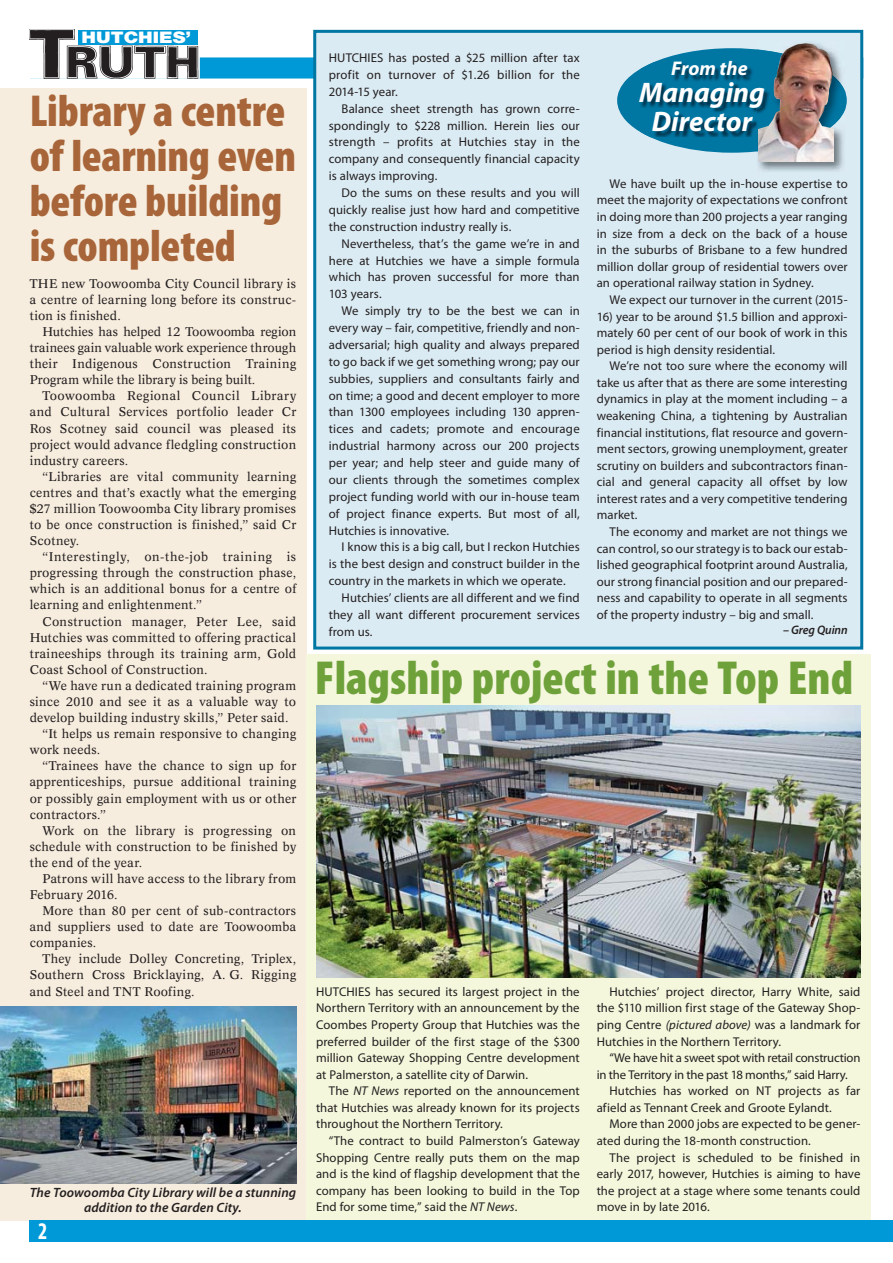
<style>
.page{position:relative;width:893px;height:1263px;background:#fff}
.page>*{position:absolute;margin:0;border:0;box-sizing:border-box;transform-origin:0 0}
.t1{font:900 condensed 48px "Myriad Pro";color:#6fa13b}
.t2{font:900 condensed 45px/45px "Myriad Pro";letter-spacing:-.005em;color:#a76539}
.t3{font:italic 700 28.35px/29.5px "Myriad Pro";color:#fff;text-align:center}
.t4{font:700 condensed 24px "Myriad Pro";color:#fff;scale:.9 1}
.t5{font:italic 700 19.8px "Myriad Pro";color:#fff}
.t6{font:900 15.9px "Helvetica Neue";color:#fff;scale:1.2 1}
.t7{font:italic 600 13.5px/15px "Myriad Pro";letter-spacing:.01em;color:#231f20;text-align:center}
.t8{font:12.75px/16.8px "Myriad Pro";letter-spacing:.005em;color:#231f20;text-align:justify}
.t9{font:12.75px/16.6px "Myriad Pro";letter-spacing:-.015em;color:#231f20}
.t10{font:12.3px/16px "Concorde";letter-spacing:.025em;color:#231f20;text-align:justify}
.t11{font:italic 600 12.3px "Myriad Pro";letter-spacing:-.01em;color:#231f20}
.s1{font-style:italic}
</style>
<div class="page">
<div style="left:0;top:88px;width:306px;height:1132px;background:#f7edde"></div>
<div style="left:306px;top:654px;width:564px;height:566px;background:#f4f7dc"></div>
<div style="left:30px;top:1220px;width:863px;height:22px;background:#0099d8"></div>
<div style="left:30px;top:57px;width:833px;height:22px;background:#0099d8"></div>
<img style="left:30px;top:30px;width:168px;height:49px">
<div style="left:79px;top:30px;width:119px;height:14px;background:#0099d8"></div>
<div style="left:313px;top:30px;width:550px;height:620px;background:#dbebf3"></div>
<svg style="left:617px;top:48px;width:230px;height:105px;background:#2981a3"></svg>
<img style="left:640px;top:62px;width:21px;height:10px">
<img style="left:757px;top:41px;width:88px;height:131px">
<img style="left:757px;top:49px;width:88px;height:102px">
<img style="left:757px;top:82px;width:2px;height:26px">
<img style="left:759px;top:43px;width:75px;height:118px">
<img style="left:0;top:1006px;width:296px;height:178px">
<img style="left:316px;top:705px;width:544px;height:272px">
<p class="t6" style="left:82px;top:31px;width:93px">HUTCHIES’</p>
<h2 class="t2" style="left:30px;top:93px;width:268px">Library a centre of learning even before building is completed</h2>
<p class="t10" style="left:30px;top:276px;width:268px">THE new Toowoomba City Council library is a centre of learning long before its construc&shy;tion is finished.</p>
<p class="t10" style="left:30px;top:325px;width:268px;text-indent:13px">Hutchies has helped 12 Toowoomba region trainees gain valuable work experience through their Indigenous Construction Training Program while the library is being built.</p>
<p class="t10" style="left:30px;top:389px;width:268px;text-indent:13px">Toowoomba Regional Council Library and Cultural Services portfolio leader Cr Ros Scotney said council was pleased its project would advance fledgling construction industry careers.</p>
<p class="t10" style="left:30px;top:469px;width:268px;text-indent:13px">“Libraries are vital community learning centres and that’s exactly what the emerging $27 million Toowoomba City library promises to be once construction is finished,” said Cr Scotney.</p>
<p class="t10" style="left:30px;top:550px;width:268px;text-indent:13px">“Interestingly, on-the-job training is progressing through the construction phase, which is an additional bonus for a centre of learning and enlightenment.”</p>
<p class="t10" style="left:30px;top:614px;width:268px;text-indent:13px">Construction manager, Peter Lee, said Hutchies was committed to offering practical traineeships through its training arm, Gold Coast School of Construction.</p>
<p class="t10" style="left:42px;top:679px;width:255px">“We have run a dedicated training program</p>
<p class="t10" style="left:30px;top:695px;width:268px">since 2010 and see it as a valuable way to</p>
<p class="t10" style="left:30px;top:711px;width:260px">develop building industry skills,” Peter said.</p>
<p class="t10" style="left:42px;top:727px;width:255px">“It helps us remain responsive to changing</p>
<p class="t10" style="left:30px;top:743px;width:72px">work needs.</p>
<p class="t10" style="left:42px;top:759px;width:255px">“Trainees have the chance to sign up for</p>
<p class="t10" style="left:30px;top:775px;width:268px">apprenticeships, pursue additional training</p>
<p class="t10" style="left:30px;top:791px;width:268px">or possibly gain employment with us or other</p>
<p class="t10" style="left:30px;top:807px;width:78px">contractors.”</p>
<p class="t10" style="left:42px;top:823px;width:255px">Work on the library is progressing on</p>
<p class="t10" style="left:30px;top:839px;width:268px">schedule with construction to be finished by</p>
<p class="t10" style="left:30px;top:856px;width:114px">the end of the year.</p>
<p class="t10" style="left:42px;top:872px;width:255px">Patrons will have access to the library from</p>
<p class="t10" style="left:30px;top:888px;width:89px">February 2016.</p>
<p class="t10" style="left:42px;top:904px;width:255px">More than 80 per cent of sub-contractors</p>
<p class="t10" style="left:30px;top:920px;width:268px">and suppliers used to date are Toowoomba</p>
<p class="t10" style="left:30px;top:936px;width:68px">companies.</p>
<p class="t10" style="left:42px;top:952px;width:255px">They include Dolley Concreting, Triplex,</p>
<p class="t10" style="left:30px;top:968px;width:268px">Southern Cross Bricklaying, A. G. Rigging</p>
<p class="t10" style="left:30px;top:984px;width:166px">and Steel and TNT Roofing.</p>
<p class="t7" style="left:30px;top:1186px;width:268px">The Toowoomba City Library will be a stunning addition to the Garden City.</p>
<h3 class="t4" style="left:38px;top:1222px;width:12px">2</h3>
<p class="t8" style="left:329px;top:51px;width:252px">HUTCHIES has posted a $25 million after tax profit on turnover of $1.26 billion for the 2014-15 year.</p>
<p class="t8" style="left:329px;top:101px;width:252px;text-indent:13px">Balance sheet strength has grown corre&shy;spondingly to $228 million. Herein lies our strength – profits at Hutchies stay in the company and consequently financial capacity is always improving.</p>
<p class="t8" style="left:329px;top:186px;width:252px;text-indent:13px">Do the sums on these results and you will quickly realise just how hard and competitive the construction industry really is.</p>
<p class="t8" style="left:329px;top:236px;width:252px;text-indent:13px">Nevertheless, that’s the game we’re in and here at Hutchies we have a simple formula which has proven successful for more than 103 years.</p>
<p class="t8" style="left:329px;top:304px;width:252px;text-indent:13px">We simply try to be the best we can in every way – fair, competitive, friendly and non&shy;adversarial; high quality and always prepared to go back if we get something wrong; pay our subbies, suppliers and consultants fairly and on time; a good and decent employer to more than 1300 employees including 130 appren&shy;tices and cadets; promote and encourage industrial harmony across our 200 projects per year; and help steer and guide many of our clients through the sometimes complex project funding world with our in-house team of project finance experts. But most of all, Hutchies is innovative.</p>
<p class="t8" style="left:329px;top:540px;width:252px;text-indent:13px">I know this is a big call, but I reckon Hutchies is the best design and construct builder in the country in the markets in which we operate.</p>
<p class="t8" style="left:329px;top:591px;width:252px;text-indent:13px">Hutchies’ clients are all different and we find they all want different procurement services from us.</p>
<h3 class="t5" style="left:671px;top:61px;width:78px">From the</h3>
<h3 class="t3" style="left:639px;top:80px;width:127px">Managing<br>Director</h3>
<p class="t8" style="left:597px;top:177px;width:252px;text-indent:13px">We have built up the in-house expertise to meet the majority of expectations we confront in doing more than 200 projects a year ranging in size from a deck on the back of a house in the suburbs of Brisbane to a few hundred million dollar group of residential towers over an operational railway station in Sydney.</p>
<p class="t8" style="left:609px;top:293px;width:240px">We expect our turnover in the current (2015-</p>
<p class="t8" style="left:597px;top:309px;width:252px">16) year to be around $1.5 billion and approxi&shy;mately 60 per cent of our book of work in this period is high density residential.</p>
<p class="t8" style="left:597px;top:359px;width:252px;text-indent:13px">We’re not too sure where the economy will take us after that as there are some interesting dynamics in play at the moment including – a weakening China, a tightening by Australian financial institutions, flat resource and govern&shy;ment sectors, growing unemployment, greater scrutiny on builders and subcontractors finan&shy;cial and general capacity all offset by low interest rates and a very competitive tendering market.</p>
<p class="t8" style="left:597px;top:525px;width:252px;text-indent:13px">The economy and market are not things we can control, so our strategy is to back our estab&shy;lished geographical footprint around Australia, our strong financial position and our prepared&shy;ness and capability to operate in all segments of the property industry – big and small.</p>
<p class="t11" style="left:783px;top:625px;width:66px">– Greg Quinn</p>
<h1 class="t1" style="left:315px;top:660px;width:540px">Flagship project in the Top End</h1>
<p class="t8" style="left:316px;top:985px;width:265px">HUTCHIES has secured its largest project in the Northern Territory with an announcement by the Coombes Property Group that Hutchies was the preferred builder of the first stage of the $300 million Gateway Shopping Centre development at Palmerston, a satellite city of Darwin.</p>
<p class="t8" style="left:316px;top:1084px;width:265px;text-indent:13px">The <span class="s1">NT News</span> reported on the announcement that Hutchies was already known for its projects throughout the Northern Territory.</p>
<p class="t8" style="left:316px;top:1134px;width:265px;text-indent:13px">“The contract to build Palmerston’s Gateway Shopping Centre really puts them on the map and is the kind of flagship development that the company has been looking to build in the Top End for some time,” said the <span class="s1">NT News</span>.</p>
<p class="t8" style="left:597px;top:985px;width:265px;text-indent:13px">Hutchies’ project director, Harry White, said the $110 million first stage of the Gateway Shop&shy;ping Centre <span class="s1">(pictured above)</span> was a landmark for Hutchies in the Northern Territory.</p>
<p class="t9" style="left:597px;top:1051px;width:265px;text-indent:13px">“We have hit a sweet spot with retail construction in the Territory in the past 18 months,” said Harry.</p>
<p class="t8" style="left:597px;top:1084px;width:265px;text-indent:13px">Hutchies has worked on NT projects as far afield as Tennant Creek and Groote Eylandt.</p>
<p class="t8" style="left:597px;top:1117px;width:265px;text-indent:13px">More than 2000 jobs are expected to be gener&shy;ated during the 18-month construction.</p>
<p class="t8" style="left:597px;top:1150px;width:265px;text-indent:13px">The project is scheduled to be finished in early 2017, however, Hutchies is aiming to have the project at a stage where some tenants could move in by late 2016.</p>
</div>
